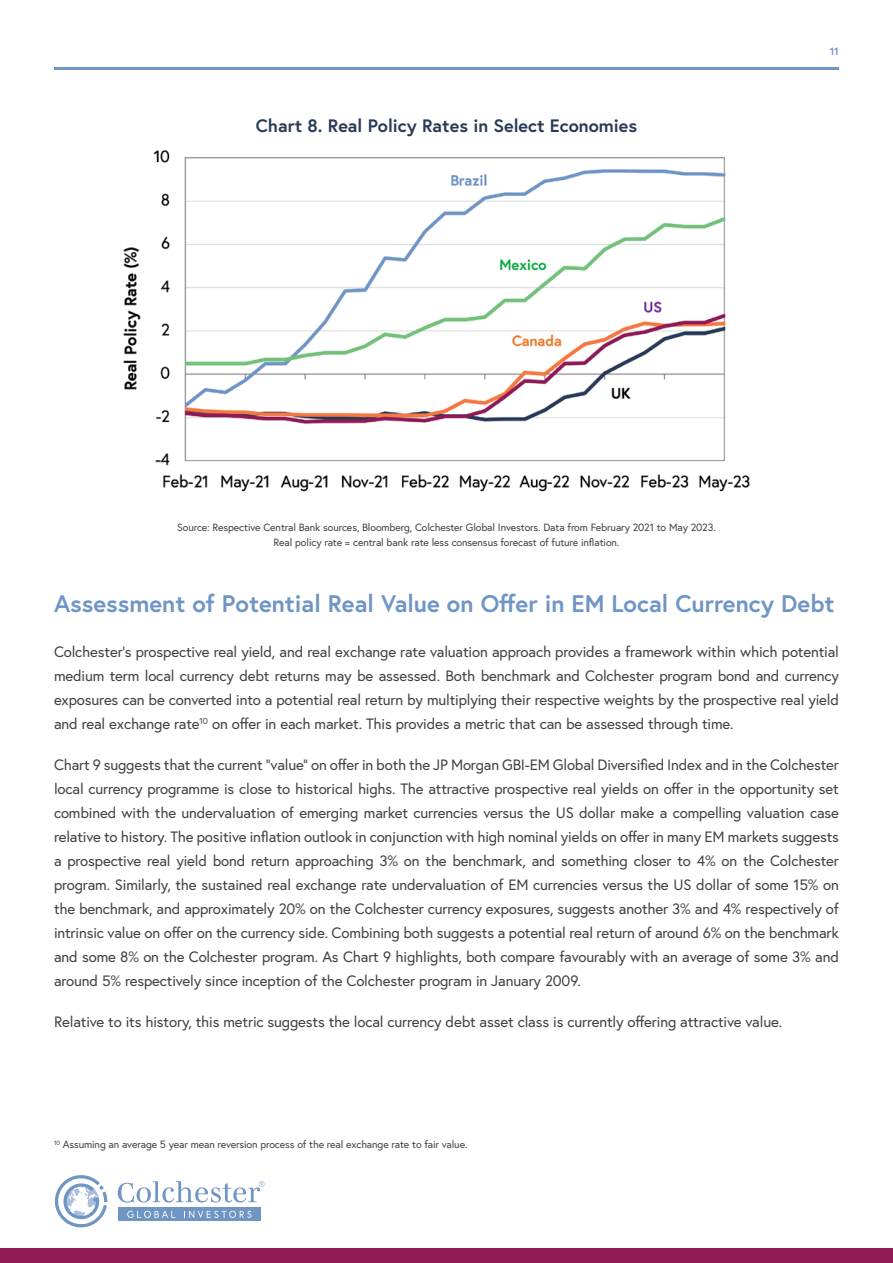
<style>
.page{position:relative;width:893px;height:1263px;background:#fff}
.page>*{position:absolute;margin:0;border:0;box-sizing:border-box;transform-origin:0 0}
.t1{font:700 24px "Europa";color:#6f95c5}
.t2{font:700 18px "Europa";color:#283a58}
.t3{font:15px/24px "Europa";letter-spacing:-.01em;color:#414042;text-align:justify}
.t4{font:10.5px/15px "Europa";letter-spacing:-.01em;color:#414042;text-align:center}
.t5{font:700 10.5px "Europa";color:#6f95c5}
</style>
<div class="page">
<div style="left:118px;top:1207px;width:142px;height:14px;background:#6f95c5"></div>
<svg style="left:55px;top:1175px;width:52px;height:52px"></svg>
<svg style="left:127px;top:1211px;width:48px;height:7px"></svg>
<svg style="left:184px;top:1211px;width:68px;height:7px"></svg>
<svg style="left:118px;top:1181px;width:146px;height:21px"></svg>
<hr style="left:54px;top:67px;width:785px;height:3px;background:#6f95c5">
<img style="left:123px;top:150px;width:627px;height:342px">
<div style="left:0;top:1249px;width:893px;height:14px;background:#8f1c56"></div>
<p class="t2" style="left:256px;top:113px;width:383px">Chart 8. Real Policy Rates in Select Economies</p>
<p class="t5" style="left:830px;top:44px;width:11px">11</p>
<p class="t4" style="left:177px;top:520px;width:540px">Source: Respective Central Bank sources, Bloomberg, Colchester Global Investors. Data from February 2021 to May 2023.<br>Real policy rate = central bank rate less consensus forecast of future inflation.</p>
<h1 class="t1" style="left:54px;top:587px;width:782px">Assessment of Potential Real Value on Offer in EM Local Currency Debt</h1>
<p class="t3" style="left:54px;top:640px;width:786px">Colchester’s prospective real yield, and real exchange rate valuation approach provides a framework within which potential medium term local currency debt returns may be assessed. Both benchmark and Colchester program bond and currency exposures can be converted into a potential real return by multiplying their respective weights by the prospective real yield and real exchange rate<sup>10</sup> on offer in each market. This provides a metric that can be assessed through time.</p>
<p class="t3" style="left:54px;top:753px;width:787px">Chart 9 suggests that the current “value” on offer in both the JP Morgan GBI-EM Global Diversified Index and in the Colchester local currency programme is close to historical highs. The attractive prospective real yields on offer in the opportunity set combined with the undervaluation of emerging market currencies versus the US dollar make a compelling valuation case relative to history. The positive inflation outlook in conjunction with high nominal yields on offer in many EM markets suggests a prospective real yield bond return approaching 3% on the benchmark, and something closer to 4% on the Colchester program. Similarly, the sustained real exchange rate undervaluation of EM currencies versus the US dollar of some 15% on the benchmark, and approximately 20% on the Colchester currency exposures, suggests another 3% and 4% respectively of intrinsic value on offer on the currency side. Combining both suggests a potential real return of around 6% on the benchmark and some 8% on the Colchester program. As Chart 9 highlights, both compare favourably with an average of some 3% and around 5% respectively since inception of the Colchester program in January 2009.</p>
<p class="t3" style="left:54px;top:1010px;width:730px">Relative to its history, this metric suggests the local currency debt asset class is currently offering attractive value.</p>
<p class="t4" style="left:54px;top:1137px;width:415px"><sup>10</sup> Assuming an average 5 year mean reversion process of the real exchange rate to fair value.</p>
</div>
